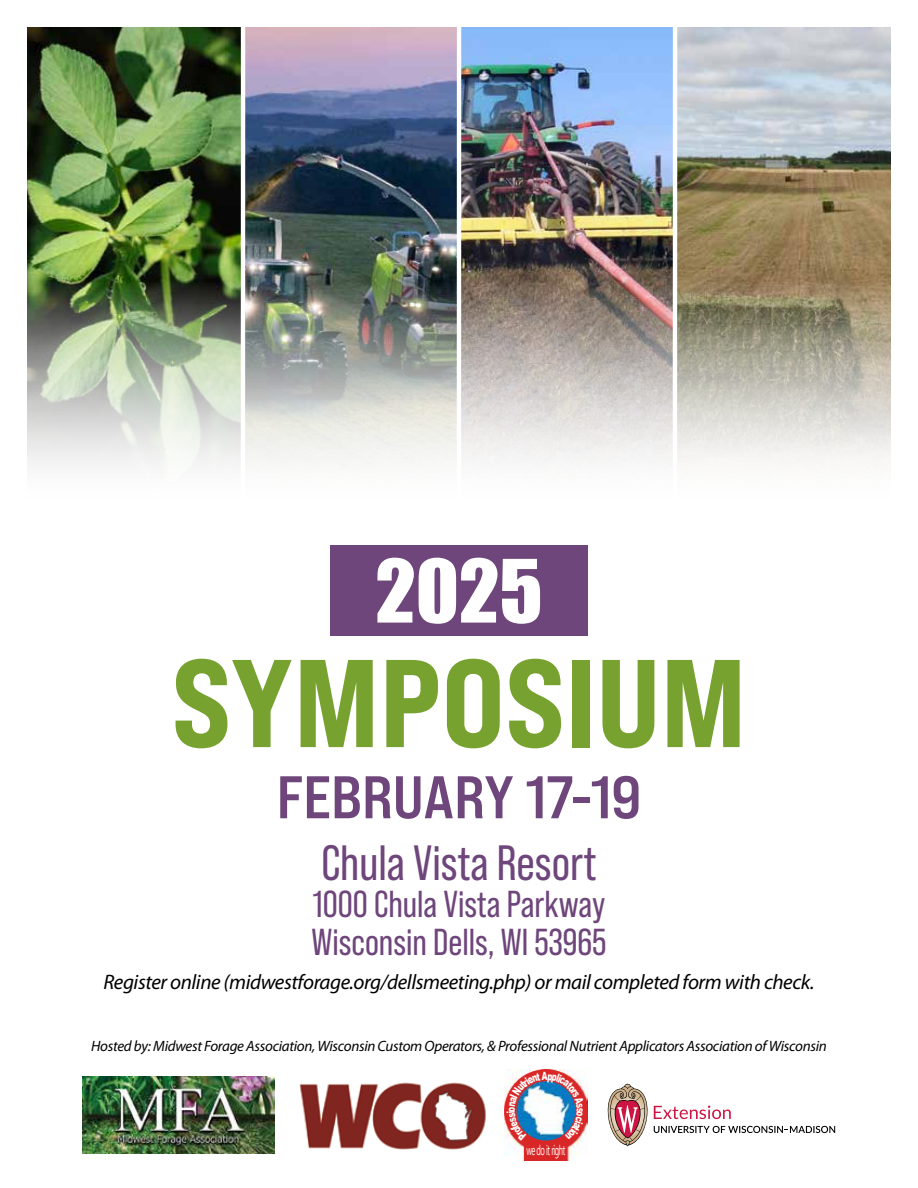
<style>
.page{position:relative;width:918px;height:1188px;background:#fff}
.page>*{position:absolute;margin:0;border:0;box-sizing:border-box;transform-origin:0 0}
.t1{font:124.5px "Bebas Neue Pro Exp Eb";color:#78a22f}
.t2{font:80.55px "Impact";color:#fff}
.t3{font:60px "Bebas Neue Pro Exp Bd";color:#6e467b}
.t4{font:49.5px "Bebas Neue Pro";color:#6e467b}
.t5{font:37.5px/37.5px "Bebas Neue Pro";color:#6e467b}
.t6{font:italic 21px "Myriad Pro";letter-spacing:-.02em;color:#000}
.t7{font:italic 15px "Myriad Pro";letter-spacing:-.02em;color:#000}
.t8{font:13.8px "Lao UI";letter-spacing:-.06em;color:#fff;scale:.55 1}
</style>
<div class="page">
<img style="left:27px;top:27px;width:864px;height:438px">
<hr style="left:673px;top:20px;width:4px;height:501px;background:#fff">
<hr style="left:241px;top:20px;width:4px;height:501px;background:#fff">
<hr style="left:457px;top:20px;width:4px;height:501px;background:#fff">
<div style="left:330px;top:545px;width:258px;height:91px;background:#6e467b"></div>
<img style="left:83px;top:1077px;width:191px;height:76px">
<img style="left:299px;top:1082px;width:187px;height:68px">
<img style="left:504px;top:1069px;width:83px;height:92px">
<div style="left:505px;top:1069px;width:82px;height:83px;border:12px solid #d92727;border-radius:50%"></div>
<div style="left:525px;top:1143px;width:42px;height:18px;background:#d92727"></div>
<svg style="left:607px;top:1084px;width:228px;height:62px"></svg>
<img style="left:507px;top:1072px;width:77px;height:69px">
<h2 class="t2" style="left:375px;top:528px;width:169px">2025</h2>
<h1 class="t1" style="left:172px;top:626px;width:576px">SYMPOSIUM</h1>
<h3 class="t3" style="left:277px;top:760px;width:366px">FEBRUARY 17-19</h3>
<h3 class="t4" style="left:321px;top:835px;width:277px">Chula Vista Resort</h3>
<h3 class="t5" style="left:311px;top:885px;width:297px">1000 Chula Vista Parkway<br>Wisconsin Dells, WI 53965</h3>
<h3 class="t6" style="left:103px;top:969px;width:713px">Register online (midwestforage.org/dellsmeeting.php) or mail completed form with check.</h3>
<p class="t7" style="left:91px;top:1037px;width:737px">Hosted by: Midwest Forage Association, Wisconsin Custom Operators, &amp; Professional Nutrient Applicators Association of Wisconsin</p>
<p class="t8" style="left:526px;top:1141px;width:72px">we do it right</p>
</div>
